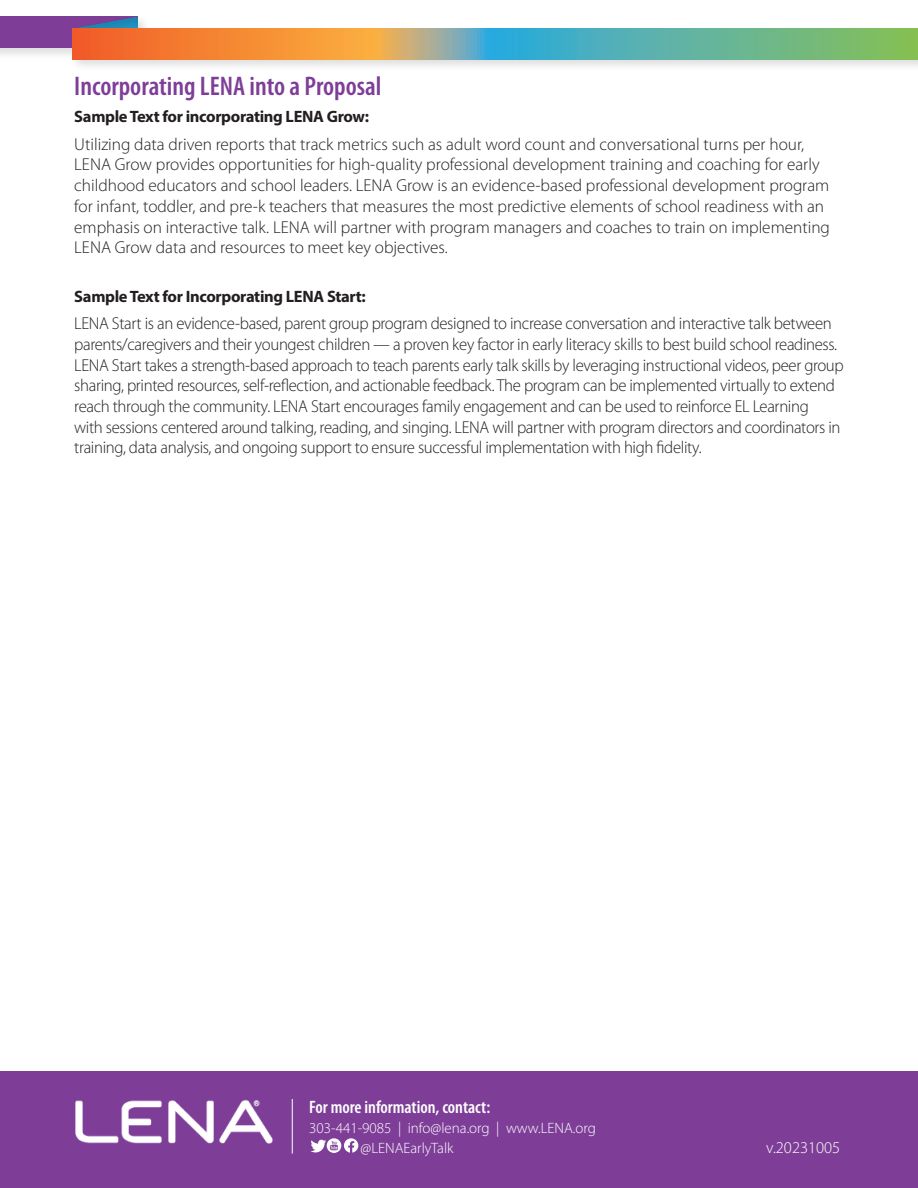
<style>
.page{position:relative;width:918px;height:1188px;background:#fff}
.page>*{position:absolute;margin:0;border:0;box-sizing:border-box;transform-origin:0 0}
.t1{font:600 condensed 27px "Myriad Pro";color:#7e3e98}
.t2{font:600 condensed 18px "Myriad Pro";color:#fff}
.t3{font:300 17.25px/20.7px "Myriad Pro";letter-spacing:-.02em;color:#231f20}
.t4{font:300 17.25px/20.7px "Myriad Pro";color:#231f20}
.t5{font:700 16.5px "Myriad Pro";letter-spacing:-.02em;color:#231f20}
.t6{font:300 16.5px "Myriad Pro";color:#fff}
.t7{font:300 15px "Myriad Pro";color:#fff}
</style>
<div class="page">
<div style="left:0;top:13px;width:150px;height:47px;background:#231f20;opacity:.15"></div>
<div style="left:0;top:16px;width:138px;height:32px;background:#7e3e98"></div>
<svg style="left:73px;top:13px;width:67px;height:12px"></svg>
<div style="left:70px;top:25px;width:848px;height:47px;background:#231f20;opacity:.15"></div>
<svg style="left:73px;top:28px;width:845px;height:32px;background:#9da275"></svg>
<div style="left:0;top:1071px;width:918px;height:117px;background:#7e3e98"></div>
<img style="left:76px;top:1100px;width:196px;height:43px">
<hr style="left:292px;top:1099px;width:1px;height:55px;background:#fff">
<svg style="left:311px;top:1138px;width:47px;height:15px"></svg>
<p class="t1" style="left:74px;top:71px;width:309px">Incorporating LENA into a Proposal</p>
<p class="t5" style="left:74px;top:106px;width:296px">Sample Text for incorporating LENA Grow:</p>
<p class="t4" style="left:74px;top:133px;width:757px">Utilizing data driven reports that track metrics such as adult word count and conversational turns per hour, LENA Grow provides opportunities for high-quality professional development training and coaching for early childhood educators and school leaders. LENA Grow is an evidence-based professional development program for infant, toddler, and pre-k teachers that measures the most predictive elements of school readiness with an emphasis on interactive talk. LENA will partner with program managers and coaches to train on implementing LENA Grow data and resources to meet key objectives.</p>
<p class="t5" style="left:74px;top:285px;width:293px">Sample Text for Incorporating LENA Start:</p>
<p class="t3" style="left:74px;top:313px;width:771px">LENA Start is an evidence-based, parent group program designed to increase conversation and interactive talk between parents/caregivers and their youngest children — a proven key factor in early literacy skills to best build school readiness.<br>LENA Start takes a strength-based approach to teach parents early talk skills by leveraging instructional videos, peer group sharing, printed resources, self-reflection, and actionable feedback. The program can be implemented virtually to extend reach through the community. LENA Start encourages family engagement and can be used to reinforce EL Learning<br>with sessions centered around talking, reading, and singing. LENA will partner with program directors and coordinators in training, data analysis, and ongoing support to ensure successful implementation with high fidelity.</p>
<p class="t2" style="left:309px;top:1098px;width:183px">For more information, contact:</p>
<p class="t7" style="left:309px;top:1119px;width:288px">303-441-9085 | info@lena.org | www.LENA.org</p>
<p class="t7" style="left:361px;top:1139px;width:94px">@LENAEarlyTalk</p>
<p class="t6" style="left:766px;top:1137px;width:76px">v.20231005</p>
</div>
